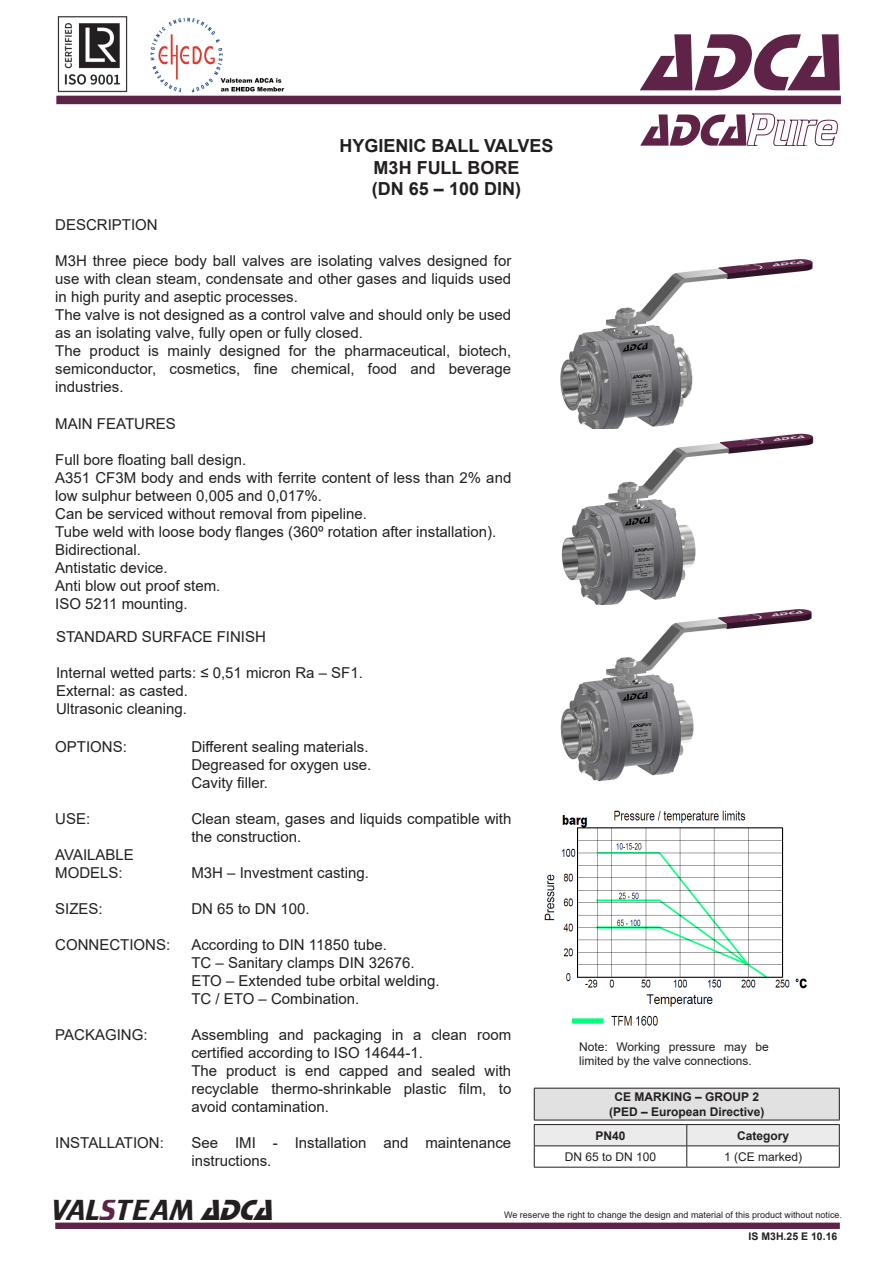
<style>
.page{position:relative;width:893px;height:1263px;background:#fff}
.page>*{position:absolute;margin:0;border:0;box-sizing:border-box;transform-origin:0 0}
.t1{font:italic 84px "Stop D";color:#5f2348}
.t2{font:30px "Trekker";color:#231f20}
.t3{font:700 18px/21.6px "Arial";color:#231f20;text-align:center}
.t4{font:15px/18px "Arial";color:#231f20}
.t5{font:12px/14.4px "Arial";color:#231f20}
.t6{font:700 12px/14.4px "Arial";color:#231f20;text-align:center}
.t7{font:700 10.5px "Arial";color:#231f20}
.t8{font:9px "Arial";color:#231f20}
.s1{color:#5f2348}
.s2{font-family:"Stop D";font-style:italic}
</style>
<div class="page">
<div style="left:56px;top:96px;width:785px;height:8px;background:#5e2348"></div>
<div style="left:55px;top:1222px;width:785px;height:7px;background:#5f2348;border:2px solid #5f2348"></div>
<img style="left:150px;top:17px;width:135px;height:75px">
<svg style="left:640px;top:114px;width:198px;height:32px"></svg>
<img style="left:57px;top:16px;width:71px;height:76px">
<div style="left:534px;top:1088px;width:305px;height:32px;background:#e1e1e1"></div>
<hr style="left:534px;top:1088px;width:153px;height:1px;background:#231f20">
<hr style="left:534px;top:1088px;width:1px;height:32px;background:#231f20">
<hr style="left:687px;top:1088px;width:153px;height:1px;background:#231f20">
<hr style="left:839px;top:1088px;width:1px;height:32px;background:#231f20">
<svg style="left:534px;top:1124px;width:306px;height:43px"></svg>
<hr style="left:534px;top:1167px;width:153px;height:1px;background:#231f20">
<hr style="left:687px;top:1167px;width:153px;height:1px;background:#231f20">
<hr style="left:534px;top:1120px;width:153px;height:1px;background:#231f20">
<hr style="left:687px;top:1120px;width:153px;height:1px;background:#231f20">
<hr style="left:534px;top:1124px;width:153px;height:1px;background:#231f20">
<img style="left:544px;top:810px;width:263px;height:216px">
<img style="left:560px;top:259px;width:253px;height:170px">
<img style="left:561px;top:433px;width:253px;height:172px">
<img style="left:560px;top:609px;width:252px;height:173px">
<h1 class="t1" style="left:641px;top:14px;width:227px">ADCA</h1>
<p class="t3" style="left:339px;top:135px;width:216px">HYGIENIC BALL VALVES<br>M3H FULL BORE<br>(DN 65 – 100 DIN)</p>
<p class="t4" style="left:55px;top:216px;width:104px">DESCRIPTION</p>
<p class="t4" style="left:55px;top:252px;width:458px">M3H three piece body ball valves are isolating valves designed for use with clean steam, condensate and other gases and liquids used in high purity and aseptic processes.<br>The valve is not designed as a control valve and should only be used as an isolating valve, fully open or fully closed.<br>The product is mainly designed for the pharmaceutical, biotech, semiconductor, cosmetics, fine chemical, food and beverage industries.</p>
<p class="t4" style="left:55px;top:415px;width:122px">MAIN FEATURES</p>
<p class="t4" style="left:55px;top:451px;width:458px">Full bore floating ball design.<br>A351 CF3M body and ends with ferrite content of less than 2% and low sulphur between 0,005 and 0,017%.<br>Can be serviced without removal from pipeline.<br>Tube weld with loose body flanges (360º rotation after installation).<br>Bidirectional.<br>Antistatic device.<br>Anti blow out proof stem.<br>ISO 5211 mounting.</p>
<p class="t4" style="left:56px;top:628px;width:211px">STANDARD SURFACE FINISH</p>
<p class="t4" style="left:56px;top:664px;width:308px">Internal wetted parts: ≤ 0,51 micron Ra – SF1.<br>External: as casted.<br>Ultrasonic cleaning.</p>
<p class="t4" style="left:55px;top:738px;width:73px">OPTIONS:</p>
<p class="t4" style="left:55px;top:810px;width:37px">USE:</p>
<p class="t4" style="left:55px;top:846px;width:80px">AVAILABLE<br>MODELS:</p>
<p class="t4" style="left:55px;top:900px;width:49px">SIZES:</p>
<p class="t4" style="left:55px;top:936px;width:117px">CONNECTIONS:</p>
<p class="t4" style="left:55px;top:1026px;width:94px">PACKAGING:</p>
<p class="t4" style="left:55px;top:1134px;width:110px">INSTALLATION:</p>
<p class="t4" style="left:191px;top:738px;width:182px">Different sealing materials.<br>Degreased for oxygen use.<br>Cavity filler.</p>
<p class="t4" style="left:191px;top:810px;width:321px">Clean steam, gases and liquids compatible with the construction.</p>
<p class="t4" style="left:191px;top:864px;width:179px">M3H – Investment casting.</p>
<p class="t4" style="left:191px;top:900px;width:120px">DN 65 to DN 100.</p>
<p class="t4" style="left:191px;top:936px;width:250px">According to DIN 11850 tube.<br>TC – Sanitary clamps DIN 32676.<br>ETO – Extended tube orbital welding.<br>TC / ETO – Combination.</p>
<p class="t4" style="left:191px;top:1026px;width:321px">Assembling and packaging in a clean room certified according to ISO 14644-1.<br>The product is end capped and sealed with recyclable thermo-shrinkable plastic film, to avoid contamination.</p>
<p class="t4" style="left:191px;top:1134px;width:321px">See IMI - Installation and maintenance instructions.</p>
<p class="t5" style="left:579px;top:1039px;width:191px">Note: Working pressure may be limited by the valve connections.</p>
<p class="t6" style="left:609px;top:1090px;width:157px">CE MARKING – GROUP 2 (PED – European Directive)</p>
<p class="t6" style="left:595px;top:1128px;width:32px">PN40</p>
<p class="t6" style="left:737px;top:1128px;width:54px">Category</p>
<p class="t5" style="left:565px;top:1149px;width:93px">DN 65 to DN 100</p>
<p class="t5" style="left:724px;top:1149px;width:80px">1 (CE marked)</p>
<h2 class="t2" style="left:51px;top:1193px;width:232px">VAL<span class="s1">S</span>TEAM <span class="s2">ADCA</span></h2>
<p class="t8" style="left:504px;top:1209px;width:340px">We reserve the right to change the design and material of this product without notice.</p>
<p class="t7" style="left:749px;top:1229px;width:90px">IS M3H.25 E 10.16</p>
</div>
